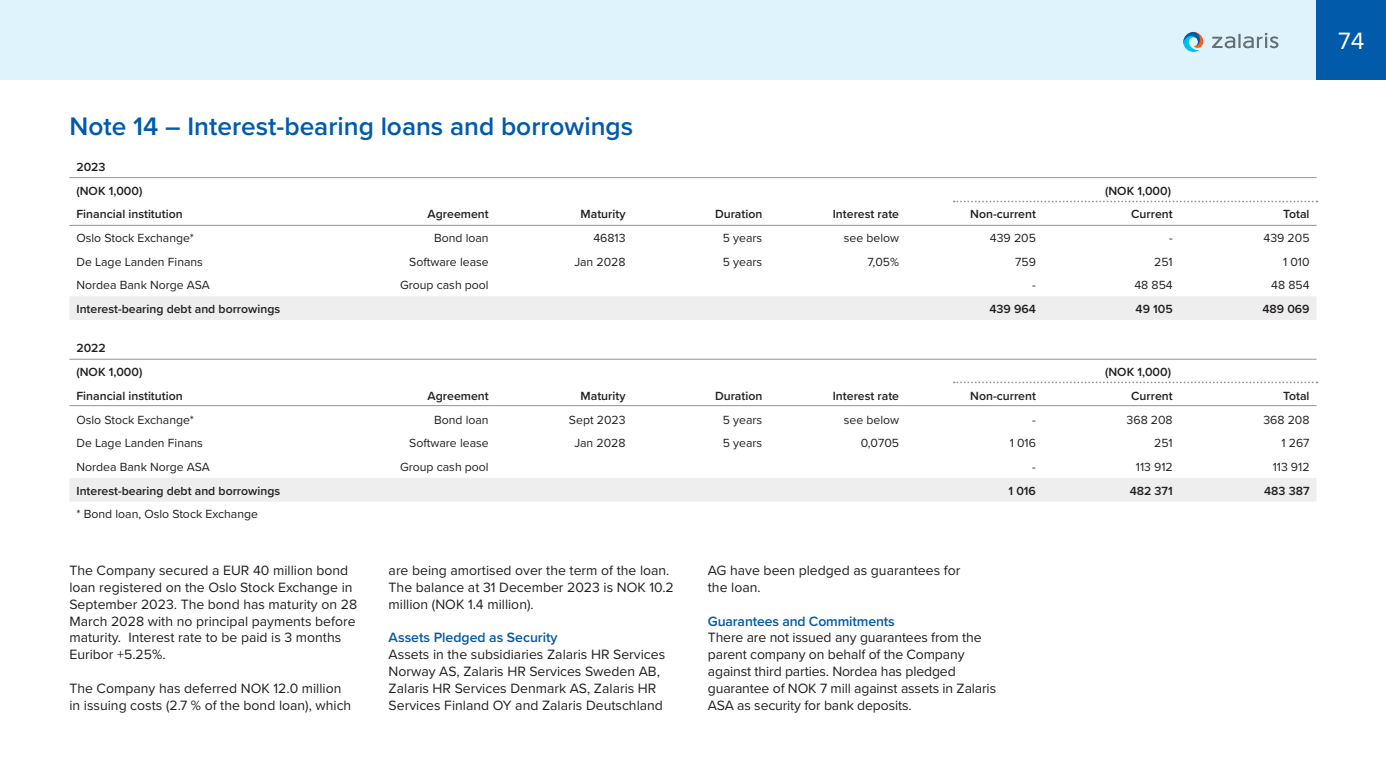
<style>
.page{position:relative;width:1386px;height:780px;background:#fff}
.page>*{position:absolute;margin:0;border:0;box-sizing:border-box;transform-origin:0 0}
.t1{font:600 26.25px "Proxima Nova";color:#015aaa}
.t2{font:24.5px "Proxima Nova";color:#fff}
.t3{font:14px/16.8px "Proxima Nova";color:#231f20}
.t4{font:600 14px "Proxima Nova";letter-spacing:-.01em;color:#015aaa}
.t5{font:12.25px "Proxima Nova";color:#231f20}
.t6{font:600 12.25px/23.6px "Proxima Nova";color:#231f20}
</style>
<div class="page">
<div style="left:0;top:0;width:1386px;height:79px;background:#def3fc"></div>
<div style="left:1317px;top:0;width:69px;height:79px;background:#015aaa"></div>
<hr style="left:1238px;top:34px;width:3px;height:14px;background:#666f75">
<svg style="left:1243px;top:33px;width:36px;height:15px"></svg>
<svg style="left:1212px;top:36px;width:23px;height:12px"></svg>
<svg style="left:1183px;top:32px;width:20px;height:20px"></svg>
<div style="left:70px;top:296px;width:1246px;height:24px;background:#eeeeef"></div>
<div style="left:70px;top:478px;width:1246px;height:23px;background:#eeeeef"></div>
<hr style="left:69px;top:177px;width:1248px;height:1px;background:#939598">
<hr style="left:69px;top:225px;width:1248px;height:1px;background:#939598">
<hr style="left:69px;top:405px;width:1248px;height:1px;background:#939598">
<hr style="left:69px;top:359px;width:1248px;height:1px;background:#939598">
<svg style="left:954px;top:201px;width:364px;height:1px"></svg>
<svg style="left:954px;top:382px;width:364px;height:1px"></svg>
<h1 class="t1" style="left:69px;top:107px;width:565px">Note 14 – Interest-bearing loans and borrowings</h1>
<p class="t6" style="left:76px;top:155px;width:68px">2023<br>(NOK 1,000)</p>
<p class="t6" style="left:1105px;top:178px;width:68px">(NOK 1,000)</p>
<p class="t6" style="left:76px;top:202px;width:108px">Financial institution</p>
<p class="t6" style="left:428px;top:202px;width:63px">Agreement</p>
<p class="t6" style="left:581px;top:202px;width:46px">Maturity</p>
<p class="t6" style="left:715px;top:202px;width:49px">Duration</p>
<p class="t6" style="left:833px;top:202px;width:68px">Interest rate</p>
<p class="t6" style="left:970px;top:202px;width:67px">Non-current</p>
<p class="t6" style="left:1131px;top:202px;width:43px">Current</p>
<p class="t6" style="left:1283px;top:202px;width:28px">Total</p>
<p class="t5" style="left:76px;top:229px;width:119px">Oslo Stock Exchange*</p>
<p class="t5" style="left:434px;top:229px;width:56px">Bond loan</p>
<p class="t5" style="left:593px;top:229px;width:34px">46813</p>
<p class="t5" style="left:723px;top:229px;width:41px">5 years</p>
<p class="t5" style="left:844px;top:229px;width:57px">see below</p>
<p class="t5" style="left:990px;top:229px;width:47px">439 205</p>
<p class="t5" style="left:1169px;top:229px;width:5px">-</p>
<p class="t5" style="left:1264px;top:229px;width:47px">439 205</p>
<p class="t5" style="left:76px;top:252px;width:128px">De Lage Landen Finans</p>
<p class="t5" style="left:409px;top:252px;width:81px">Software lease</p>
<p class="t5" style="left:574px;top:252px;width:53px">Jan 2028</p>
<p class="t5" style="left:723px;top:252px;width:41px">5 years</p>
<p class="t5" style="left:868px;top:252px;width:33px">7,05%</p>
<p class="t5" style="left:1015px;top:252px;width:22px">759</p>
<p class="t5" style="left:1154px;top:252px;width:20px">251</p>
<p class="t5" style="left:1283px;top:252px;width:28px">1 010</p>
<p class="t5" style="left:76px;top:276px;width:135px">Nordea Bank Norge ASA</p>
<p class="t5" style="left:400px;top:276px;width:90px">Group cash pool</p>
<p class="t5" style="left:1032px;top:276px;width:5px">-</p>
<p class="t5" style="left:1134px;top:276px;width:40px">48 854</p>
<p class="t5" style="left:1271px;top:276px;width:40px">48 854</p>
<p class="t6" style="left:76px;top:297px;width:205px">Interest-bearing debt and borrowings</p>
<p class="t6" style="left:990px;top:297px;width:48px">439 964</p>
<p class="t6" style="left:1136px;top:297px;width:39px">49 105</p>
<p class="t6" style="left:1262px;top:297px;width:49px">489 069</p>
<p class="t6" style="left:76px;top:336px;width:68px">2022<br>(NOK 1,000)</p>
<p class="t6" style="left:1105px;top:360px;width:68px">(NOK 1,000)</p>
<p class="t6" style="left:76px;top:384px;width:108px">Financial institution</p>
<p class="t6" style="left:428px;top:384px;width:63px">Agreement</p>
<p class="t6" style="left:581px;top:384px;width:46px">Maturity</p>
<p class="t6" style="left:715px;top:384px;width:49px">Duration</p>
<p class="t6" style="left:833px;top:384px;width:68px">Interest rate</p>
<p class="t6" style="left:970px;top:384px;width:67px">Non-current</p>
<p class="t6" style="left:1131px;top:384px;width:43px">Current</p>
<p class="t6" style="left:1283px;top:384px;width:28px">Total</p>
<p class="t5" style="left:76px;top:410px;width:119px">Oslo Stock Exchange*</p>
<p class="t5" style="left:434px;top:410px;width:56px">Bond loan</p>
<p class="t5" style="left:569px;top:410px;width:58px">Sept 2023</p>
<p class="t5" style="left:723px;top:410px;width:41px">5 years</p>
<p class="t5" style="left:844px;top:410px;width:57px">see below</p>
<p class="t5" style="left:1032px;top:410px;width:5px">-</p>
<p class="t5" style="left:1127px;top:410px;width:48px">368 208</p>
<p class="t5" style="left:1263px;top:410px;width:48px">368 208</p>
<p class="t5" style="left:76px;top:434px;width:128px">De Lage Landen Finans</p>
<p class="t5" style="left:409px;top:434px;width:81px">Software lease</p>
<p class="t5" style="left:574px;top:434px;width:53px">Jan 2028</p>
<p class="t5" style="left:723px;top:434px;width:41px">5 years</p>
<p class="t5" style="left:861px;top:434px;width:40px">0,0705</p>
<p class="t5" style="left:1010px;top:434px;width:28px">1 016</p>
<p class="t5" style="left:1154px;top:434px;width:20px">251</p>
<p class="t5" style="left:1282px;top:434px;width:30px">1 267</p>
<p class="t5" style="left:76px;top:458px;width:135px">Nordea Bank Norge ASA</p>
<p class="t5" style="left:400px;top:458px;width:90px">Group cash pool</p>
<p class="t5" style="left:1032px;top:458px;width:5px">-</p>
<p class="t5" style="left:1136px;top:458px;width:38px">113 912</p>
<p class="t5" style="left:1273px;top:458px;width:38px">113 912</p>
<p class="t6" style="left:76px;top:478px;width:205px">Interest-bearing debt and borrowings</p>
<p class="t6" style="left:1009px;top:478px;width:29px">1 016</p>
<p class="t6" style="left:1130px;top:478px;width:45px">482 371</p>
<p class="t6" style="left:1264px;top:478px;width:47px">483 387</p>
<p class="t5" style="left:76px;top:505px;width:183px">* Bond loan, Oslo Stock Exchange</p>
<p class="t3" style="left:69px;top:561px;width:289px">The Company secured a EUR 40 million bond loan registered on the Oslo Stock Exchange in September 2023. The bond has maturity on 28<br>March 2028 with no principal payments before maturity. Interest rate to be paid is 3 months Euribor +5.25%.</p>
<p class="t3" style="left:69px;top:679px;width:283px">The Company has deferred NOK 12.0 million in issuing costs (2.7 % of the bond loan), which</p>
<p class="t3" style="left:389px;top:561px;width:287px">are being amortised over the term of the loan.<br>The balance at 31 December 2023 is NOK 10.2 million (NOK 1.4 million).</p>
<p class="t4" style="left:389px;top:627px;width:171px">Assets Pledged as Security</p>
<p class="t3" style="left:389px;top:645px;width:278px">Assets in the subsidiaries Zalaris HR Services Norway AS, Zalaris HR Services Sweden AB, Zalaris HR Services Denmark AS, Zalaris HR Services Finland OY and Zalaris Deutschland</p>
<p class="t3" style="left:708px;top:561px;width:254px">AG have been pledged as guarantees for the loan.</p>
<p class="t4" style="left:708px;top:610px;width:188px">Guarantees and Commitments</p>
<p class="t3" style="left:708px;top:629px;width:290px">There are not issued any guarantees from the parent company on behalf of the Company against third parties. Nordea has pledged guarantee of NOK 7 mill against assets in Zalaris ASA as security for bank deposits.</p>
<h2 class="t2" style="left:1338px;top:23px;width:28px">74</h2>
</div>
